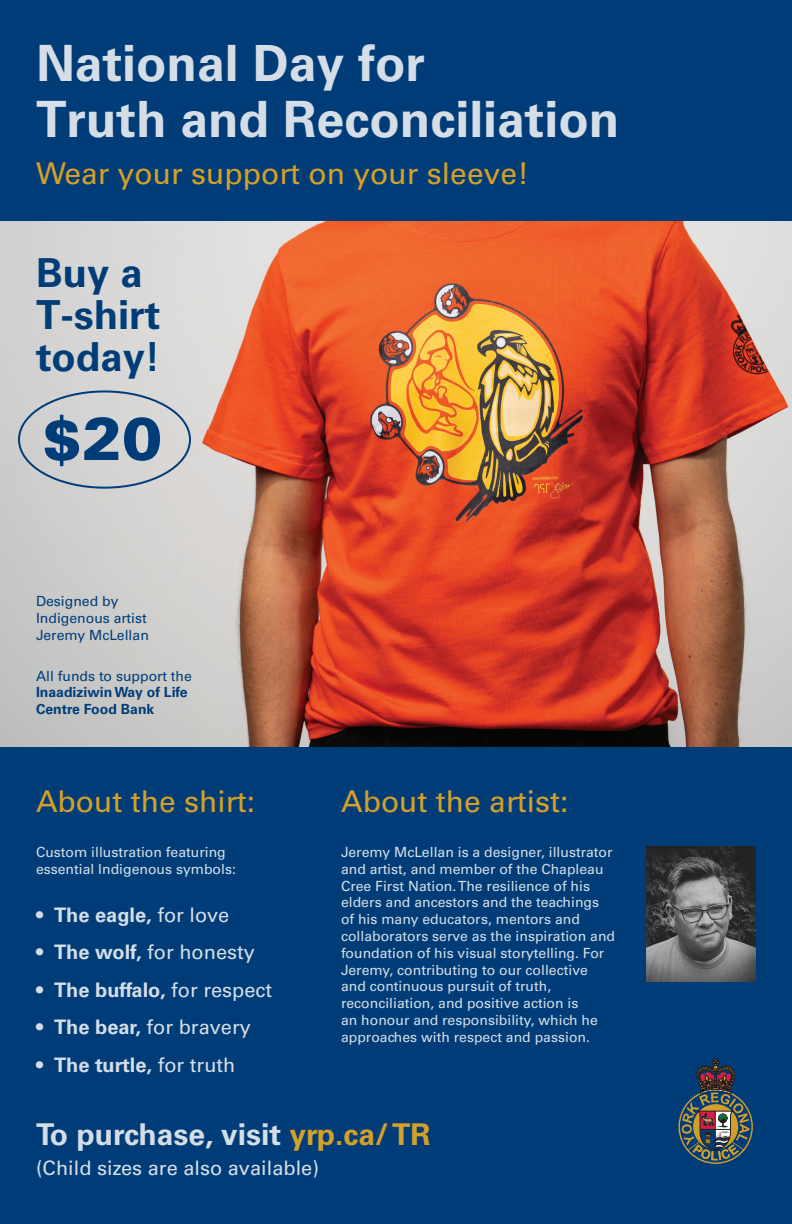
<style>
.page{position:relative;width:792px;height:1224px;background:#fff}
.page>*{position:absolute;margin:0;border:0;box-sizing:border-box;transform-origin:0 0}
.t1{font:900 60px "Univers LT Std";color:#003d78}
.t2{font:700 50px/56px "Univers LT Std";color:#d5dee7}
.t3{font:700 40px/42px "Univers LT Std";color:#003d78}
.t4{font:30px "Univers LT Std";color:#d5a027}
.t5{font:700 30px "Univers LT Std";color:#d5dee7}
.t6{font:20px "Univers LT Std";color:#d5dee7}
.t7{font:700 20px "Univers LT Std";color:#d5dee7}
.t8{font:14px/16.8px "Univers LT Std";color:#d5dee7}
.t9{font:14px/16.8px "Univers LT Std";color:#003d78}
.t10{font:700 14px/16.8px "Univers LT Std";color:#003d78}
.s1{font-weight:400}
.s2{font-weight:700}
.s3{color:#d5a027}
</style>
<div class="page">
<img style="left:0;top:220px;width:792px;height:527px">
<div style="left:0;top:0;width:792px;height:220px;background:#003d78"></div>
<div style="left:0;top:747px;width:792px;height:477px;background:#003d78"></div>
<div style="left:18px;top:390px;width:173px;height:99px;border:2px solid #003d78;border-radius:50%"></div>
<img style="left:646px;top:847px;width:110px;height:135px">
<svg style="left:678px;top:1059px;width:75px;height:105px"></svg>
<h2 class="t2" style="left:36px;top:36px;width:585px">National Day for<br>Truth and Reconciliation</h2>
<h3 class="t4" style="left:36px;top:156px;width:494px">Wear your support on your sleeve!</h3>
<h3 class="t3" style="left:36px;top:252px;width:126px">Buy a<br>T-shirt today!</h3>
<h1 class="t1" style="left:42px;top:401px;width:122px">$20</h1>
<p class="t9" style="left:36px;top:593px;width:114px">Designed by<br>Indigenous artist<br>Jeremy McLellan</p>
<p class="t9" style="left:36px;top:667px;width:157px">All funds to support the</p>
<p class="t10" style="left:36px;top:684px;width:153px">Inaadiziwin Way of Life<br>Centre Food Bank</p>
<h3 class="t4" style="left:36px;top:784px;width:221px">About the shirt:</h3>
<h3 class="t4" style="left:341px;top:784px;width:229px">About the artist:</h3>
<p class="t8" style="left:36px;top:844px;width:201px">Custom illustration featuring essential Indigenous symbols:</p>
<p class="t8" style="left:341px;top:844px;width:276px">Jeremy McLellan is a designer, illustrator and artist, and member of the Chapleau Cree First Nation. The resilience of his elders and ancestors and the teachings of his many educators, mentors and collaborators serve as the inspiration and foundation of his visual storytelling. For Jeremy, contributing to our collective and continuous pursuit of truth, reconciliation, and positive action is<br>an honour and responsibility, which he approaches with respect and passion.</p>
<h3 class="t7" style="left:36px;top:903px;width:195px">• The eagle, <span class="s1">for love</span></h3>
<h3 class="t6" style="left:36px;top:940px;width:220px"><span class="s2">• The wolf,</span> for honesty</h3>
<h3 class="t7" style="left:36px;top:978px;width:238px">• The buffalo, <span class="s1">for respect</span></h3>
<h3 class="t6" style="left:36px;top:1015px;width:216px"><span class="s2">• The bear,</span> for bravery</h3>
<h3 class="t7" style="left:36px;top:1053px;width:201px">• The turtle, <span class="s1">for truth</span></h3>
<h3 class="t5" style="left:36px;top:1117px;width:396px">To purchase, visit <span class="s3">yrp.ca/ TR</span></h3>
<h3 class="t6" style="left:36px;top:1157px;width:285px">(Child sizes are also available)</h3>
</div>
